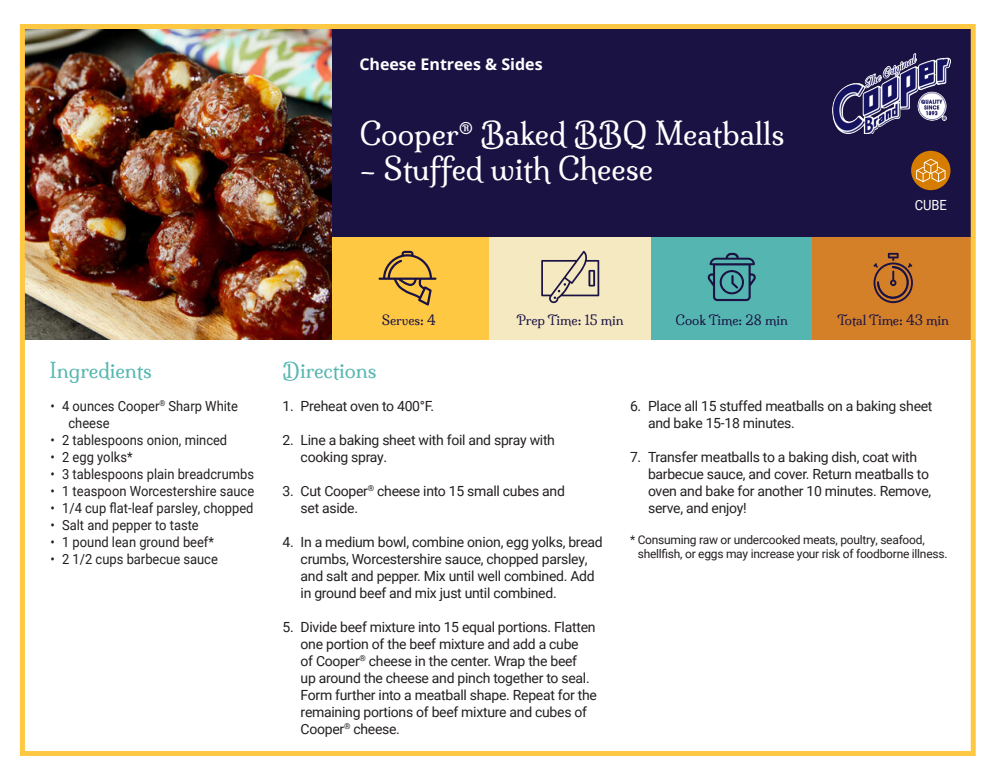
<style>
.page{position:relative;width:1000px;height:784px;background:#fff}
.page>*{position:absolute;margin:0;border:0;box-sizing:border-box;transform-origin:0 0}
.t1{font:30px "Milonga";color:#fff}
.t2{font:20px "Milonga";color:#55b6b1}
.t3{font:700 16px "Open Sans";color:#fff}
.t4{font:14px/17px "Roboto";letter-spacing:-.02em;color:#231f20}
.t5{font:14px/17px "Roboto";color:#231f20;scale:.92 1}
.t6{font:14px "Roboto";color:#fff;scale:.92 1}
.t7{font:13px "Milonga";color:#1b1244}
.t8{font:12px/14px "Roboto";letter-spacing:-.02em;color:#231f20}
</style>
<div class="page">
<div style="left:329px;top:26px;width:645px;height:233px;background:#1b1244"></div>
<div style="left:328px;top:237px;width:162px;height:102px;background:#fec842"></div>
<div style="left:490px;top:237px;width:161px;height:102px;background:#f4e9c1"></div>
<div style="left:651px;top:237px;width:162px;height:102px;background:#55b6b1"></div>
<div style="left:813px;top:237px;width:161px;height:102px;background:#d38028"></div>
<svg style="left:379px;top:251px;width:58px;height:55px"></svg>
<svg style="left:541px;top:251px;width:58px;height:52px"></svg>
<svg style="left:707px;top:253px;width:49px;height:48px"></svg>
<svg style="left:873px;top:253px;width:40px;height:50px"></svg>
<img style="left:26px;top:30px;width:306px;height:310px">
<div style="left:20px;top:24px;width:956px;height:732px;border:5px solid #fec842"></div>
<img style="left:833px;top:53px;width:117px;height:81px">
<div style="left:911px;top:151px;width:40px;height:39px;background:#d67d00;border-radius:50%"></div>
<svg style="left:916px;top:159px;width:30px;height:23px"></svg>
<p class="t3" style="left:359px;top:55px;width:185px">Cheese Entrees &amp; Sides</p>
<h1 class="t1" style="left:359px;top:116px;width:427px">Cooper<sup>®</sup> Baked BBQ Meatballs</h1>
<h1 class="t1" style="left:359px;top:151px;width:295px">– Stuffed with Cheese</h1>
<p class="t6" style="left:915px;top:200px;width:37px">CUBE</p>
<p class="t7" style="left:382px;top:312px;width:56px">Serves: 4</p>
<p class="t7" style="left:517px;top:312px;width:109px">Prep Time: 15 min</p>
<p class="t7" style="left:676px;top:312px;width:114px">Cook Time: 28 min</p>
<p class="t7" style="left:837px;top:312px;width:113px">Total Time: 43 min</p>
<h2 class="t2" style="left:50px;top:358px;width:104px">Ingredients</h2>
<h2 class="t2" style="left:283px;top:358px;width:96px">Directions</h2>
<p class="t5" style="left:69px;top:397px;width:186px;text-indent:-18px">• 4 ounces Cooper<sup>®</sup> Sharp White cheese</p>
<p class="t5" style="left:51px;top:431px;width:194px">• 2 tablespoons onion, minced</p>
<p class="t5" style="left:51px;top:448px;width:91px">• 2 egg yolks*</p>
<p class="t5" style="left:51px;top:465px;width:223px">• 3 tablespoons plain breadcrumbs</p>
<p class="t5" style="left:51px;top:482px;width:223px">• 1 teaspoon Worcestershire sauce</p>
<p class="t5" style="left:51px;top:499px;width:222px">• 1/4 cup flat-leaf parsley, chopped</p>
<p class="t5" style="left:51px;top:516px;width:163px">• Salt and pepper to taste</p>
<p class="t5" style="left:51px;top:533px;width:179px">• 1 pound lean ground beef*</p>
<p class="t5" style="left:51px;top:550px;width:183px">• 2 1/2 cups barbecue sauce</p>
<p class="t4" style="left:283px;top:398px;width:153px">1. Preheat oven to 400°F.</p>
<p class="t4" style="left:301px;top:432px;width:256px;text-indent:-18px">2. Line a baking sheet with foil and spray with cooking spray.</p>
<p class="t4" style="left:301px;top:483px;width:266px;text-indent:-18px">3. Cut Cooper<sup>®</sup> cheese into 15 small cubes and set aside.</p>
<p class="t4" style="left:301px;top:534px;width:304px;text-indent:-18px">4. In a medium bowl, combine onion, egg yolks, bread crumbs, Worcestershire sauce, chopped parsley, and salt and pepper. Mix until well combined. Add in ground beef and mix just until combined.</p>
<p class="t4" style="left:301px;top:619px;width:298px;text-indent:-18px">5. Divide beef mixture into 15 equal portions. Flatten one portion of the beef mixture and add a cube<br>of Cooper<sup>®</sup> cheese in the center. Wrap the beef<br>up around the cheese and pinch together to seal.<br>Form further into a meatball shape. Repeat for the remaining portions of beef mixture and cubes of Cooper<sup>®</sup> cheese.</p>
<p class="t4" style="left:648px;top:398px;width:286px;text-indent:-18px">6. Place all 15 stuffed meatballs on a baking sheet and bake 15-18 minutes.</p>
<p class="t4" style="left:648px;top:449px;width:285px;text-indent:-18px">7. Transfer meatballs to a baking dish, coat with barbecue sauce, and cover. Return meatballs to oven and bake for another 10 minutes. Remove, serve, and enjoy!</p>
<p class="t8" style="left:638px;top:533px;width:311px;text-indent:-8px">* Consuming raw or undercooked meats, poultry, seafood, shellfish, or eggs may increase your risk of foodborne illness.</p>
</div>
